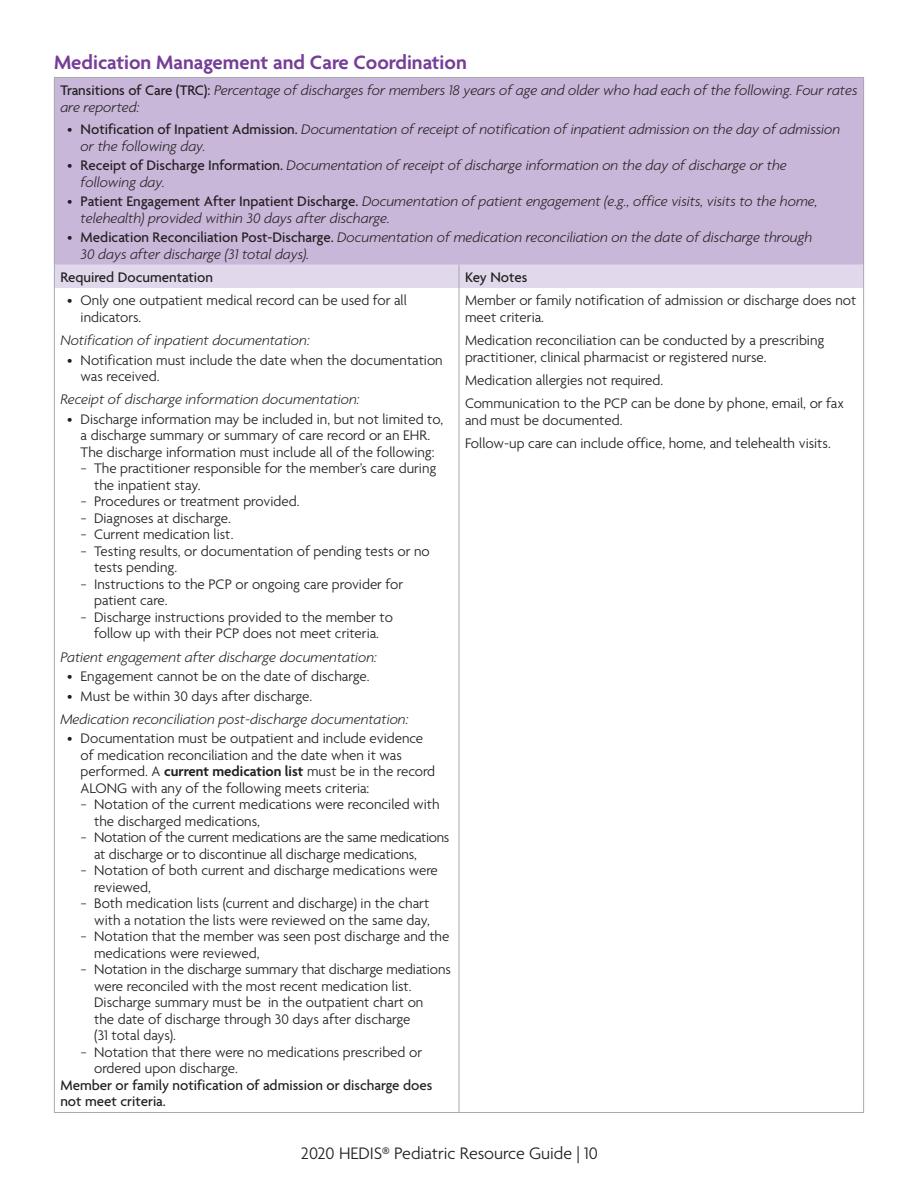
<style>
.page{position:relative;width:918px;height:1188px;background:#fff}
.page>*{position:absolute;margin:0;border:0;box-sizing:border-box;transform-origin:0 0}
.t1{font:600 21px "Agenda";color:#753e98}
.t2{font:300 18px "Agenda";color:#231f20}
.t3{font:300 15px/16.5px "Agenda";color:#231f20}
.t4{font:italic 300 15px/16.5px "Agenda";color:#231f20}
.t5{font:500 15px "Agenda";color:#231f20}
.t6{font:300 15px "Agenda";letter-spacing:-.02em;color:#231f20}
.s1{font-weight:500;font-style:normal}
.s2{font-style:normal}
.s3{font-weight:600}
</style>
<div class="page">
<div style="left:54px;top:77px;width:810px;height:188px;background:#c8b7d9"></div>
<hr style="left:459px;top:288px;width:1px;height:824px;background:#a8a9ad">
<hr style="left:54px;top:77px;width:405px;height:1px;background:#a8a9ad">
<hr style="left:54px;top:78px;width:1px;height:187px;background:#a8a9ad">
<hr style="left:459px;top:77px;width:405px;height:1px;background:#a8a9ad">
<hr style="left:863px;top:78px;width:1px;height:187px;background:#a8a9ad">
<hr style="left:54px;top:288px;width:1px;height:824px;background:#a8a9ad">
<hr style="left:863px;top:288px;width:1px;height:824px;background:#a8a9ad">
<hr style="left:54px;top:1112px;width:405px;height:1px;background:#a8a9ad">
<hr style="left:459px;top:1112px;width:405px;height:1px;background:#a8a9ad">
<div style="left:54px;top:265px;width:810px;height:23px;background:#e1d9eb"></div>
<h3 class="t1" style="left:54px;top:49px;width:414px">Medication Management and Care Coordination</h3>
<p class="t4" style="left:60px;top:82px;width:799px"><span class="s1">Transitions of Care (TRC):</span> Percentage of discharges for members 18 years of age and older who had each of the following. Four rates are reported:</p>
<p class="t4" style="left:81px;top:121px;width:761px;text-indent:-14px">• <span class="s1">Notification of Inpatient Admission.</span> Documentation of receipt of notification of inpatient admission on the day of admission or the following day.</p>
<p class="t4" style="left:81px;top:157px;width:708px;text-indent:-14px">• <span class="s1">Receipt of Discharge Information.</span> Documentation of receipt of discharge information on the day of discharge or the following day.</p>
<p class="t4" style="left:81px;top:193px;width:739px;text-indent:-14px">• <span class="s1">Patient Engagement After Inpatient Discharge.</span> Documentation of patient engagement (e.g., office visits, visits to the home, telehealth) provided within 30 days after discharge.</p>
<p class="t4" style="left:81px;top:229px;width:733px;text-indent:-14px">• <span class="s1">Medication Reconciliation Post-Discharge.</span> Documentation of medication reconciliation on the date of discharge through<br>30 days after discharge (31 total days).</p>
<p class="t5" style="left:60px;top:268px;width:154px">Required Documentation</p>
<p class="t5" style="left:465px;top:268px;width:64px">Key Notes</p>
<p class="t3" style="left:81px;top:292px;width:328px;text-indent:-14px">• Only one outpatient medical record can be used for all indicators.</p>
<p class="t4" style="left:60px;top:332px;width:251px">Notification of inpatient documentation:</p>
<p class="t3" style="left:81px;top:351px;width:364px;text-indent:-14px">• Notification must include the date when the documentation was received.</p>
<p class="t4" style="left:60px;top:391px;width:301px">Receipt of discharge information documentation:</p>
<p class="t3" style="left:67px;top:411px;width:378px">• Discharge information may be included in, but not limited to,</p>
<p class="t3" style="left:81px;top:427px;width:351px">a discharge summary or summary of care record or an EHR.</p>
<p class="t3" style="left:81px;top:444px;width:355px">The discharge information must include all of the following:</p>
<p class="t3" style="left:81px;top:460px;width:357px">− The practitioner responsible for the member’s care during</p>
<p class="t3" style="left:94px;top:477px;width:108px">the inpatient stay.</p>
<p class="t3" style="left:81px;top:493px;width:220px">− Procedures or treatment provided.</p>
<p class="t3" style="left:81px;top:510px;width:152px">− Diagnoses at discharge.</p>
<p class="t3" style="left:81px;top:526px;width:154px">− Current medication list.</p>
<p class="t3" style="left:81px;top:543px;width:351px">− Testing results, or documentation of pending tests or no</p>
<p class="t3" style="left:94px;top:559px;width:85px">tests pending.</p>
<p class="t3" style="left:81px;top:576px;width:324px">− Instructions to the PCP or ongoing care provider for</p>
<p class="t3" style="left:94px;top:592px;width:75px">patient care.</p>
<p class="t3" style="left:81px;top:609px;width:314px">− Discharge instructions provided to the member to</p>
<p class="t3" style="left:94px;top:625px;width:286px">follow up with their PCP does not meet criteria.</p>
<p class="t4" style="left:60px;top:648px;width:318px">Patient engagement after discharge documentation:</p>
<p class="t3" style="left:67px;top:668px;width:304px">• Engagement cannot be on the date of discharge.</p>
<p class="t4" style="left:60px;top:684px;width:350px;line-height:23.2px;text-indent:7px"><span class="s2">• Must be within 30 days after discharge.<br></span>Medication reconciliation post-discharge documentation:</p>
<p class="t3" style="left:67px;top:730px;width:358px">• Documentation must be outpatient and include evidence</p>
<p class="t3" style="left:81px;top:747px;width:323px">of medication reconciliation and the date when it was</p>
<p class="t3" style="left:81px;top:763px;width:356px">performed. A <span class="s3">current medication list</span> must be in the record</p>
<p class="t3" style="left:81px;top:780px;width:290px">ALONG with any of the following meets criteria:</p>
<p class="t3" style="left:81px;top:796px;width:361px">− Notation of the current medications were reconciled with</p>
<p class="t3" style="left:94px;top:813px;width:167px">the discharged medications,</p>
<p class="t6" style="left:81px;top:829px;width:370px">− Notation of the current medications are the same medications</p>
<p class="t3" style="left:94px;top:846px;width:324px">at discharge or to discontinue all discharge medications,</p>
<p class="t3" style="left:81px;top:862px;width:359px">− Notation of both current and discharge medications were</p>
<p class="t3" style="left:94px;top:879px;width:58px">reviewed,</p>
<p class="t3" style="left:81px;top:895px;width:350px">− Both medication lists (current and discharge) in the chart</p>
<p class="t3" style="left:94px;top:912px;width:337px">with a notation the lists were reviewed on the same day,</p>
<p class="t3" style="left:81px;top:928px;width:370px">− Notation that the member was seen post discharge and the</p>
<p class="t3" style="left:94px;top:945px;width:167px">medications were reviewed,</p>
<p class="t3" style="left:81px;top:961px;width:372px">− Notation in the discharge summary that discharge mediations</p>
<p class="t3" style="left:94px;top:978px;width:319px">were reconciled with the most recent medication list.</p>
<p class="t3" style="left:94px;top:994px;width:331px">Discharge summary must be in the outpatient chart on</p>
<p class="t3" style="left:94px;top:1011px;width:318px">the date of discharge through 30 days after discharge</p>
<p class="t3" style="left:94px;top:1027px;width:83px">(31 total days).</p>
<p class="t3" style="left:81px;top:1044px;width:343px">− Notation that there were no medications prescribed or</p>
<p class="t3" style="left:94px;top:1060px;width:145px">ordered upon discharge.</p>
<p class="t5" style="left:60px;top:1076px;width:374px">Member or family notification of admission or discharge does</p>
<p class="t5" style="left:60px;top:1093px;width:107px">not meet criteria.</p>
<p class="t3" style="left:465px;top:292px;width:393px">Member or family notification of admission or discharge does not meet criteria.</p>
<p class="t3" style="left:465px;top:332px;width:361px">Medication reconciliation can be conducted by a prescribing practitioner, clinical pharmacist or registered nurse.</p>
<p class="t3" style="left:465px;top:368px;width:381px;line-height:23.2px">Medication allergies not required.<br>Communication to the PCP can be done by phone, email, or fax</p>
<p class="t3" style="left:465px;top:408px;width:367px;line-height:23.2px">and must be documented.<br>Follow-up care can include office, home, and telehealth visits.</p>
<p class="t2" style="left:301px;top:1142px;width:298px">2020 HEDIS® Pediatric Resource Guide | 10</p>
</div>
